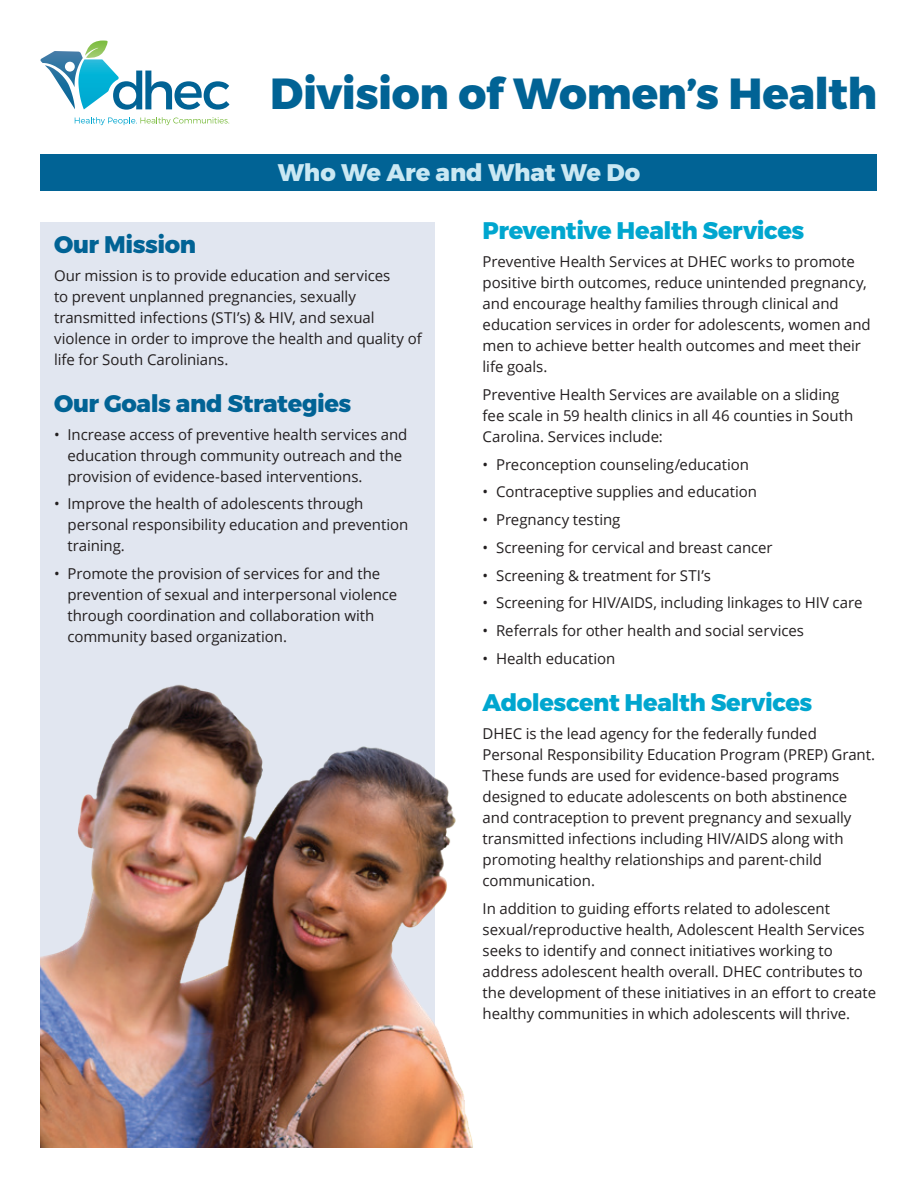
<style>
.page{position:relative;width:918px;height:1188px;background:#fff}
.page>*{position:absolute;margin:0;border:0;box-sizing:border-box;transform-origin:0 0}
.t1{font:800 43.5px "Montserrat";letter-spacing:-.01em;color:#016395}
.t2{font:800 24px "Montserrat";letter-spacing:-.02em;color:#00a6cf}
.t3{font:800 24px "Montserrat";letter-spacing:-.015em;color:#016395}
.t4{font:800 24px "Montserrat";letter-spacing:-.005em;color:#cae8f3}
.t5{font:15px/21px "Open Sans";letter-spacing:-.005em;color:#231f20}
</style>
<div class="page">
<svg style="left:40px;top:41px;width:189px;height:69px"></svg>
<svg style="left:75px;top:117px;width:154px;height:8px"></svg>
<div style="left:40px;top:155px;width:838px;height:36px;background:#016395"></div>
<div style="left:40px;top:222px;width:395px;height:926px;background:#e1e6f0"></div>
<img style="left:40px;top:684px;width:433px;height:464px">
<h1 class="t1" style="left:270px;top:67px;width:609px">Division of Women’s Health</h1>
<h2 class="t4" style="left:278px;top:158px;width:364px">Who We Are and What We Do</h2>
<h2 class="t3" style="left:54px;top:229px;width:144px">Our Mission</h2>
<p class="t5" style="left:54px;top:264px;width:369px">Our mission is to provide education and services<br>to prevent unplanned pregnancies, sexually transmitted infections (STI’s) &amp; HIV, and sexual violence in order to improve the health and quality of life for South Carolinians.</p>
<h2 class="t3" style="left:54px;top:388px;width:299px">Our Goals and Strategies</h2>
<p class="t5" style="left:68px;top:423px;width:341px;text-indent:-14px">• Increase access of preventive health services and education through community outreach and the provision of evidence-based interventions.</p>
<p class="t5" style="left:68px;top:493px;width:342px;text-indent:-14px">• Improve the health of adolescents through personal responsibility education and prevention training.</p>
<p class="t5" style="left:68px;top:563px;width:331px;text-indent:-14px">• Promote the provision of services for and the prevention of sexual and interpersonal violence through coordination and collaboration with community based organization.</p>
<h2 class="t2" style="left:483px;top:216px;width:323px">Preventive Health Services</h2>
<p class="t5" style="left:483px;top:251px;width:390px">Preventive Health Services at DHEC works to promote positive birth outcomes, reduce unintended pregnancy, and encourage healthy families through clinical and education services in order for adolescents, women and men to achieve better health outcomes and meet their life goals.</p>
<p class="t5" style="left:483px;top:383px;width:372px">Preventive Health Services are available on a sliding fee scale in 59 health clinics in all 46 counties in South<br>Carolina. Services include:</p>
<p class="t5" style="left:483px;top:453px;width:268px">• Preconception counseling/education</p>
<p class="t5" style="left:483px;top:481px;width:276px">• Contraceptive supplies and education</p>
<p class="t5" style="left:483px;top:509px;width:139px">• Pregnancy testing</p>
<p class="t5" style="left:483px;top:536px;width:291px">• Screening for cervical and breast cancer</p>
<p class="t5" style="left:483px;top:564px;width:230px">• Screening &amp; treatment for STI’s</p>
<p class="t5" style="left:483px;top:592px;width:381px">• Screening for HIV/AIDS, including linkages to HIV care</p>
<p class="t5" style="left:483px;top:620px;width:323px">• Referrals for other health and social services</p>
<p class="t5" style="left:483px;top:647px;width:134px">• Health education</p>
<h2 class="t2" style="left:483px;top:688px;width:331px">Adolescent Health Services</h2>
<p class="t5" style="left:483px;top:722px;width:394px">DHEC is the lead agency for the federally funded Personal Responsibility Education Program (PREP) Grant.<br>These funds are used for evidence-based programs designed to educate adolescents on both abstinence and contraception to prevent pregnancy and sexually transmitted infections including HIV/AIDS along with promoting healthy relationships and parent-child communication.</p>
<p class="t5" style="left:483px;top:897px;width:395px">In addition to guiding efforts related to adolescent sexual/reproductive health, Adolescent Health Services seeks to identify and connect initiatives working to address adolescent health overall. DHEC contributes to the development of these initiatives in an effort to create healthy communities in which adolescents will thrive.</p>
</div>
